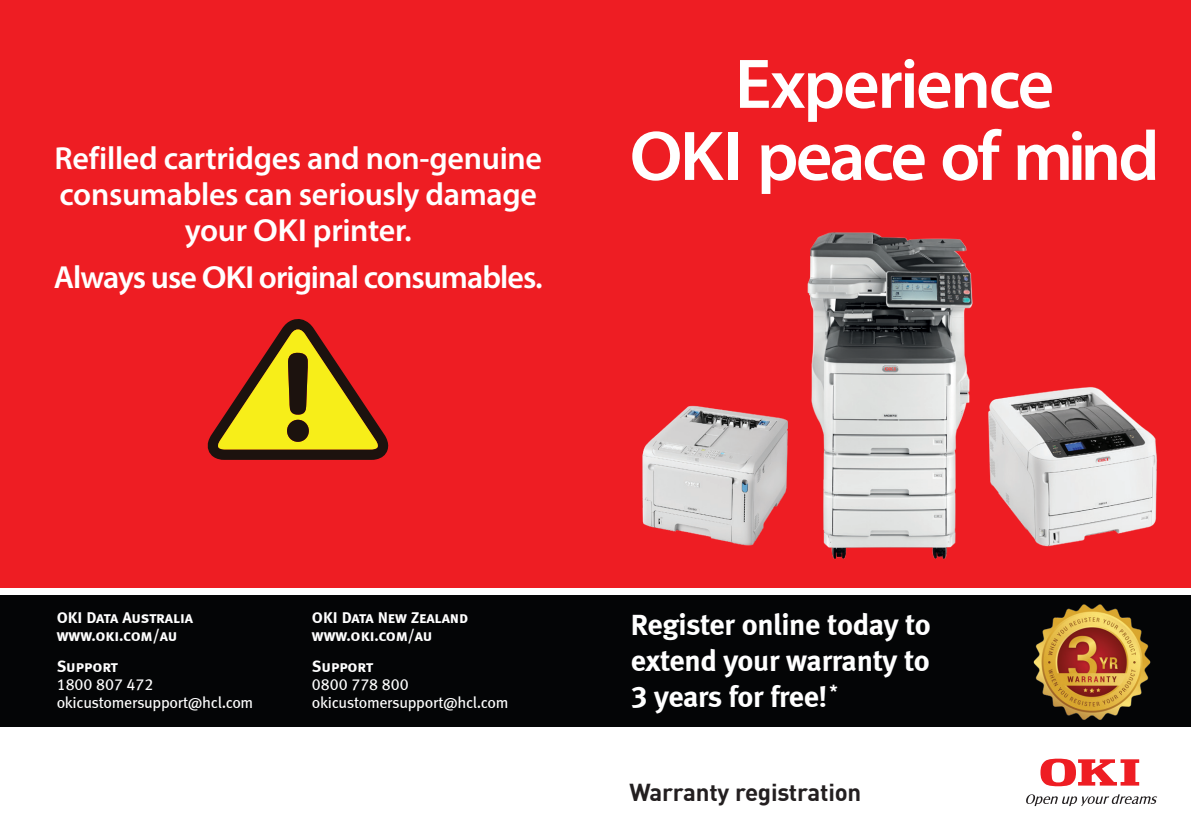
<style>
.page{position:relative;width:1191px;height:840px;background:#fff}
.page>*{position:absolute;margin:0;border:0;box-sizing:border-box;transform-origin:0 0}
.t1{font:600 70.8px "Myriad Pro";letter-spacing:-.03em;color:#fff}
.t2{font:600 32px "Myriad Pro";letter-spacing:-.01em;color:#fff}
.t3{font:600 32px "Myriad Pro";letter-spacing:-.03em;color:#fff}
.t4{font:30px/36px "Meta Bold LF";letter-spacing:-.01em;color:#fff;text-align:justify}
.t5{font:700 24px "DIN";letter-spacing:-.01em;color:#231f20}
.t6{font:16px/18px "Meta Bold LF Caps";color:#fff}
.t7{font:16px/18px "Meta Book LF";letter-spacing:-.02em;color:#fff}
.s1{font-size:70.8px}
</style>
<div class="page">
<div style="left:0;top:0;width:1191px;height:587px;background:#ee1d23"></div>
<div style="left:0;top:594px;width:1191px;height:132px;background:#040506"></div>
<img style="left:1033px;top:604px;width:117px;height:115px">
<svg style="left:1040px;top:758px;width:99px;height:27px"></svg>
<svg style="left:1026px;top:794px;width:131px;height:11px"></svg>
<svg style="left:208px;top:319px;width:180px;height:140px"></svg>
<div style="left:287px;top:419px;width:22px;height:22px;background:#1c120e;border-radius:50%"></div>
<img style="left:807px;top:232px;width:166px;height:327px">
<img style="left:642px;top:405px;width:146px;height:141px">
<img style="left:951px;top:344px;width:240px;height:244px">
<h1 class="t1" style="left:735px;top:39px;width:321px">Experience</h1>
<p class="t2" style="left:55px;top:138px;width:1106px">Refilled cartridges and non-genuine <span class="s1">OKI peace of mind</span></p>
<p class="t2" style="left:59px;top:174px;width:479px">consumables can seriously damage</p>
<p class="t2" style="left:185px;top:210px;width:228px">your OKI printer.</p>
<p class="t3" style="left:54px;top:257px;width:490px">Always use OKI original consumables.</p>
<p class="t6" style="left:57px;top:608px;width:138px">OKI Data Australia www.oki.com/au</p>
<p class="t6" style="left:312px;top:608px;width:158px">OKI Data New Zealand www.oki.com/au</p>
<p class="t4" style="left:630px;top:606px;width:302px">Register online today to extend your warranty to 3 years for free! <sup>*</sup></p>
<p class="t6" style="left:57px;top:657px;width:63px">Support</p>
<p class="t7" style="left:57px;top:675px;width:198px">1800 807 472 okicustomersupport@hcl.com</p>
<p class="t6" style="left:312px;top:657px;width:63px">Support</p>
<p class="t7" style="left:312px;top:675px;width:198px">0800 778 800 okicustomersupport@hcl.com</p>
<p class="t5" style="left:629px;top:776px;width:233px">Warranty registration</p>
</div>
